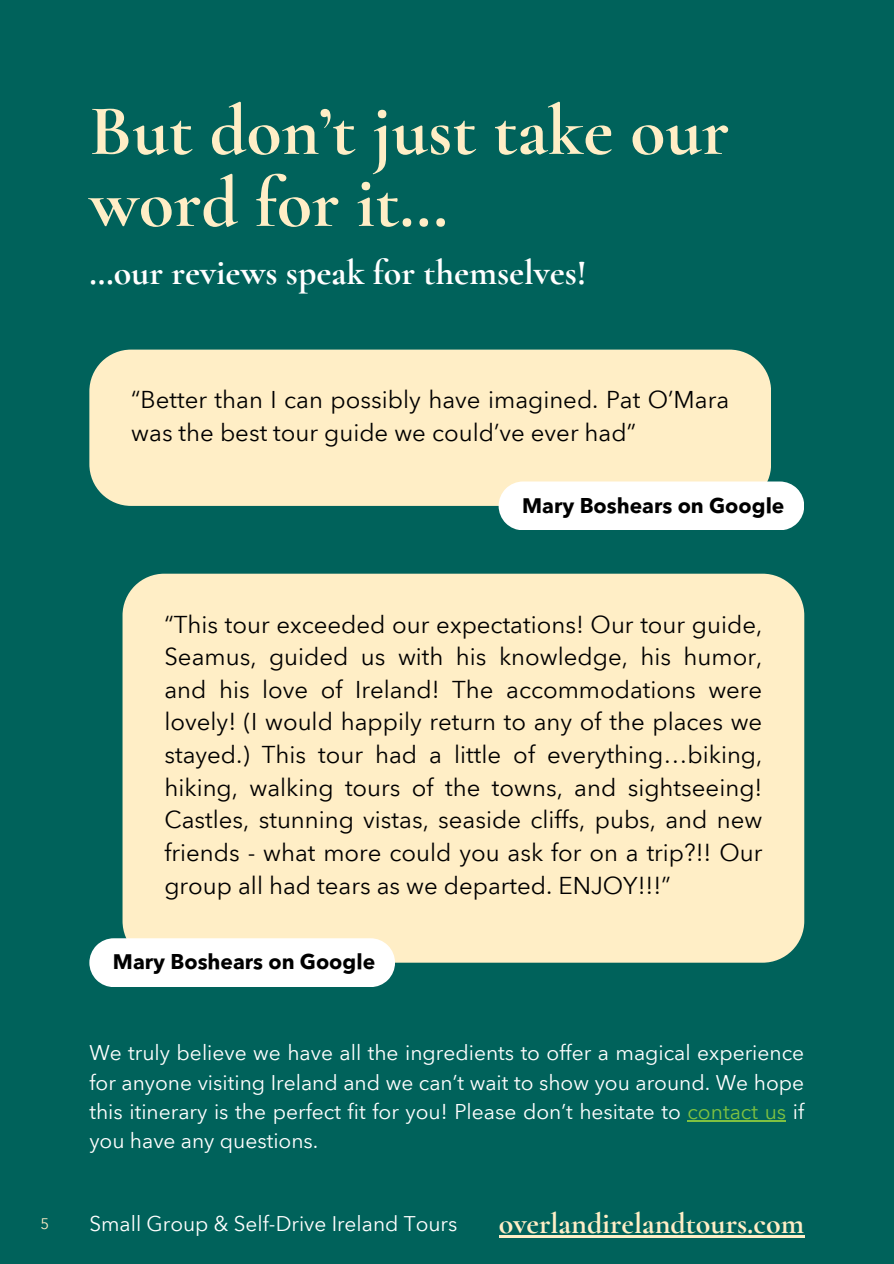
<style>
.page{position:relative;width:894px;height:1264px;background:#fff}
.page>*{position:absolute;margin:0;border:0;box-sizing:border-box;transform-origin:0 0}
.t1{font:700 72px/72px "Cormorant Garamond";color:#ffeec6}
.t2{font:700 36px "Cormorant Garamond";color:#fff}
.t3{font:700 30px "Cormorant Garamond";color:#ffeec6}
.t4{font:24px/32.7px "Avenir Next Arabic";color:#000}
.t5{font:21px/29.2px "Avenir Next Arabic";color:#fff;text-align:justify}
.t6{font:700 21px "Avenir Next Arabic";color:#000}
.t7{font:20.85px "Avenir Next Arabic";color:#fff}
.t8{font:15px "Avenir Next Arabic";color:#ffeec6}
.s1{color:#7fc241}
</style>
<div class="page">
<div style="left:0;top:0;width:893px;height:1263px;background:#00625b"></div>
<div style="left:89px;top:349px;width:681px;height:157px;background:#ffeec6"></div>
<hr style="left:498px;top:1235px;width:306px;height:2px;background:#ffeec6">
<div style="left:498px;top:481px;width:306px;height:49px;background:#fff"></div>
<div style="left:122px;top:573px;width:682px;height:389px;background:#ffeec6"></div>
<div style="left:89px;top:938px;width:306px;height:49px;background:#fff"></div>
<hr style="left:687px;top:1120px;width:99px;height:1px;background:#7fc241">
<h1 class="t1" style="left:89px;top:95px;width:641px">But don’t just take our word for it…</h1>
<h2 class="t2" style="left:89px;top:251px;width:498px">…our reviews speak for themselves!</h2>
<p class="t4" style="left:131px;top:384px;width:599px">“Better than I can possibly have imagined. Pat O’Mara was the best tour guide we could’ve ever had”</p>
<p class="t6" style="left:522px;top:493px;width:263px">Mary Boshears on Google</p>
<p class="t4" style="left:164px;top:608px;width:599px;text-align:justify">“This tour exceeded our expectations! Our tour guide, Seamus, guided us with his knowledge, his humor, and his love of Ireland! The accommodations were lovely! (I would happily return to any of the places we stayed.) This tour had a little of everything…biking, hiking, walking tours of the towns, and sightseeing!<br>Castles, stunning vistas, seaside cliffs, pubs, and new friends - what more could you ask for on a trip?!! Our group all had tears as we departed. ENJOY!!!”</p>
<p class="t6" style="left:113px;top:949px;width:263px">Mary Boshears on Google</p>
<p class="t5" style="left:89px;top:1038px;width:716px">We truly believe we have all the ingredients to offer a magical experience for anyone visiting Ireland and we can’t wait to show you around. We hope this itinerary is the perfect fit for you! Please don’t hesitate to <span class="s1">contact us</span> if you have any questions.</p>
<p class="t8" style="left:40px;top:1214px;width:10px">5</p>
<p class="t7" style="left:89px;top:1211px;width:369px">Small Group &amp; Self-Drive Ireland Tours</p>
<p class="t3" style="left:498px;top:1205px;width:307px">overlandirelandtours.com</p>
</div>
